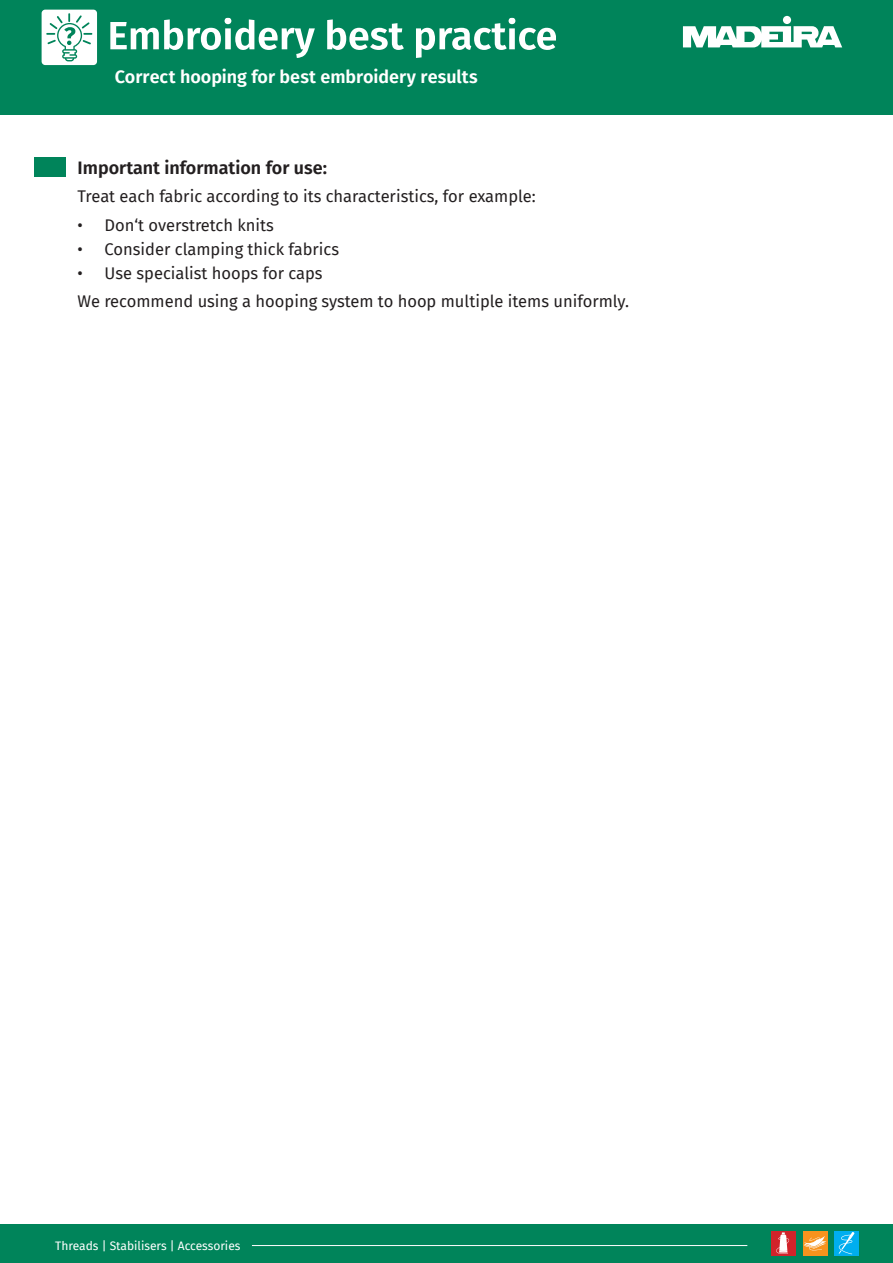
<style>
.page{position:relative;width:893px;height:1263px;background:#fff}
.page>*{position:absolute;margin:0;border:0;box-sizing:border-box;transform-origin:0 0}
.t1{font:600 18px "Fira Sans";color:#fff}
.t2{font:600 18px "Fira Sans";color:#231f20}
.t3{font:16.5px/28.3px "Fira Sans";color:#231f20}
.t4{font:12px "Fira Sans";color:#fff}
</style>
<div class="page">
<div style="left:0;top:0;width:893px;height:115px;background:#00845a"></div>
<svg style="left:683px;top:26px;width:159px;height:21px"></svg>
<div style="left:783px;top:16px;width:8px;height:8px;background:#fff;border-radius:50%"></div>
<svg style="left:327px;top:19px;width:77px;height:31px"></svg>
<svg style="left:416px;top:18px;width:140px;height:40px"></svg>
<svg style="left:110px;top:18px;width:205px;height:40px"></svg>
<div style="left:42px;top:10px;width:55px;height:55px;background:#fff;border-radius:4px"></div>
<svg style="left:46px;top:13px;width:46px;height:48px"></svg>
<div style="left:0;top:1223px;width:893px;height:39px;background:#00845a"></div>
<div style="left:802px;top:1231px;width:25px;height:24px;background:#f7931d"></div>
<svg style="left:803px;top:1236px;width:23px;height:15px"></svg>
<div style="left:771px;top:1231px;width:25px;height:24px;background:#d1232a"></div>
<div style="left:834px;top:1231px;width:25px;height:24px;background:#00aeef"></div>
<svg style="left:838px;top:1232px;width:16px;height:22px"></svg>
<svg style="left:776px;top:1232px;width:13px;height:22px"></svg>
<hr style="left:252px;top:1245px;width:495px;height:1px;background:#fff">
<div style="left:34px;top:157px;width:32px;height:19px;background:#00845a"></div>
<p class="t1" style="left:115px;top:62px;width:364px">Correct hooping for best embroidery results</p>
<p class="t2" style="left:78px;top:153px;width:251px">Important information for use:</p>
<p class="t3" style="left:78px;top:182px;width:460px">Treat each fabric according to its characteristics, for example:</p>
<p class="t3" style="left:78px;top:210px;width:198px">• Don‘t overstretch knits</p>
<p class="t3" style="left:78px;top:234px;width:263px">• Consider clamping thick fabrics</p>
<p class="t3" style="left:78px;top:258px;width:553px">• Use specialist hoops for caps<br>We recommend using a hooping system to hoop multiple items uniformly.</p>
<p class="t4" style="left:55px;top:1236px;width:187px">Threads | Stabilisers | Accessories</p>
</div>
